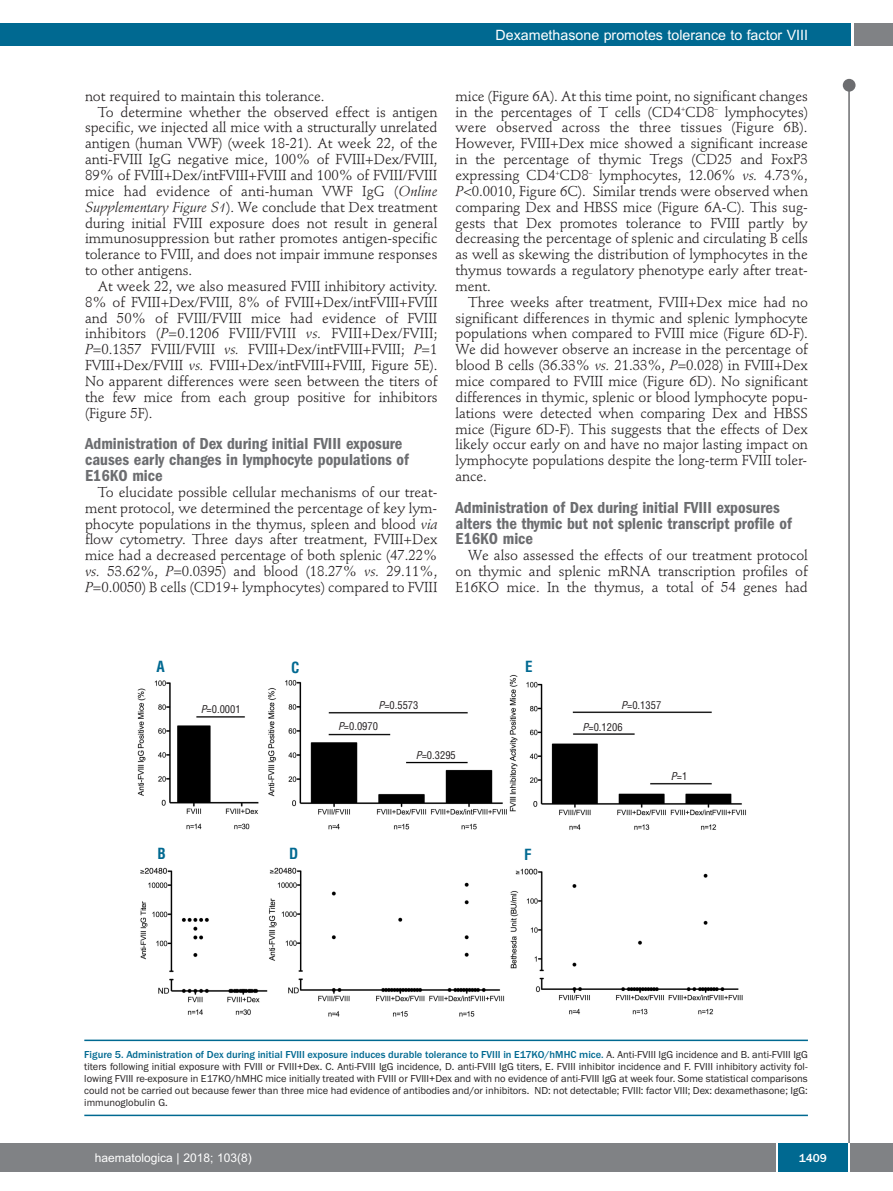
<style>
.page{position:relative;width:893px;height:1191px;background:#fff}
.page>*{position:absolute;margin:0;border:0;box-sizing:border-box;transform-origin:0 0}
.t1{font:600 condensed 16.5px/15.9px "Franklin Gothic";color:#6c6d70}
.t2{font:700 condensed 15px "Helvetica";color:#006991}
.t3{font:14.25px/15.9px "Stempel Schneidler";letter-spacing:-.005em;color:#231f20;text-align:justify}
.t4{font:14.25px "Stempel Schneidler";letter-spacing:.015em;color:#231f20}
.t5{font:14.25px "Arial";color:#fff}
.t6{font:12px "Arial";color:#fff}
.t7{font:500 12px "Franklin Gothic";color:#fff}
.t8{font:10.5px/12px "Franklin Gothic";color:#231f20;text-align:justify}
.t9{font:condensed 10.5px/21.6px "Helvetica";color:#231f20}
.s1{font-style:italic}
.s2{font-weight:500;color:#006991}
</style>
<div class="page">
<div style="left:843px;top:79px;width:12px;height:13px;background:#6c6d70;border-radius:50%"></div>
<hr style="left:848px;top:81px;width:2px;height:1062px;background:#6c6d70">
<div style="left:854px;top:23px;width:39px;height:22px;background:#808285"></div>
<div style="left:1px;top:23px;width:849px;height:22px;background:#006991"></div>
<div style="left:0;top:1143px;width:893px;height:28px;background:#808285"></div>
<div style="left:778px;top:1143px;width:70px;height:28px;background:#006991"></div>
<hr style="left:776px;top:1143px;width:2px;height:28px;background:#fff">
<hr style="left:848px;top:1143px;width:2px;height:28px;background:#fff">
<hr style="left:0;top:23px;width:2px;height:22px;background:#006991">
<img style="left:137px;top:675px;width:609px;height:342px">
<hr style="left:84px;top:1039px;width:724px;height:2px;background:#006991">
<hr style="left:84px;top:1114px;width:724px;height:2px;background:#006991">
<p class="t5" style="left:496px;top:27px;width:314px">Dexamethasone promotes tolerance to factor VIII</p>
<p class="t3" style="left:85px;top:89px;width:241px">not required to maintain this tolerance.</p>
<p class="t3" style="left:98px;top:105px;width:341px">To determine whether the observed effect is antigen</p>
<p class="t3" style="left:85px;top:121px;width:354px">specific, we injected all mice with a structurally unrelated</p>
<p class="t3" style="left:85px;top:137px;width:354px">antigen (human VWF) (week 18-21). At week 22, of the</p>
<p class="t3" style="left:85px;top:153px;width:354px">anti-FVIII IgG negative mice, 100% of FVIII+Dex/FVIII,</p>
<p class="t3" style="left:85px;top:168px;width:354px">89% of FVIII+Dex/intFVIII+FVIII and 100% of FVIII/FVIII</p>
<p class="t3" style="left:85px;top:184px;width:354px">mice had evidence of anti-human VWF IgG (<span class="s1">Online</span></p>
<p class="t3" style="left:85px;top:200px;width:354px"><span class="s1">Supplementary Figure S1</span>). We conclude that Dex treatment</p>
<p class="t3" style="left:85px;top:216px;width:354px">during initial FVIII exposure does not result in general</p>
<p class="t3" style="left:85px;top:232px;width:354px">immunosuppression but rather promotes antigen-specific</p>
<p class="t3" style="left:85px;top:248px;width:354px">tolerance to FVIII, and does not impair immune responses</p>
<p class="t3" style="left:85px;top:264px;width:109px">to other antigens.</p>
<p class="t3" style="left:98px;top:279px;width:341px">At week 22, we also measured FVIII inhibitory activity.</p>
<p class="t3" style="left:85px;top:295px;width:354px">8% of FVIII+Dex/FVIII, 8% of FVIII+Dex/intFVIII+FVIII</p>
<p class="t3" style="left:85px;top:311px;width:354px">and 50% of FVIII/FVIII mice had evidence of FVIII</p>
<p class="t4" style="left:85px;top:328px;width:354px">inhibitors (<span class="s1">P</span>=0.1206 FVIII/FVIII <span class="s1">vs.</span> FVIII+Dex/FVIII;</p>
<p class="t3" style="left:85px;top:343px;width:354px"><span class="s1">P</span>=0.1357 FVIII/FVIII <span class="s1">vs.</span> FVIII+Dex/intFVIII+FVIII; <span class="s1">P</span>=1</p>
<p class="t3" style="left:85px;top:359px;width:354px">FVIII+Dex/FVIII <span class="s1">vs.</span> FVIII+Dex/intFVIII+FVIII, Figure 5E).</p>
<p class="t3" style="left:85px;top:374px;width:354px">No apparent differences were seen between the titers of</p>
<p class="t3" style="left:85px;top:390px;width:354px">the few mice from each group positive for inhibitors</p>
<p class="t3" style="left:85px;top:406px;width:69px">(Figure 5F).</p>
<p class="t1" style="left:85px;top:437px;width:325px">Administration of Dex during initial FVIII exposure causes early changes in lymphocyte populations of<br>E16KO mice</p>
<p class="t3" style="left:85px;top:485px;width:354px;text-indent:13px">To elucidate possible cellular mechanisms of our treat&shy;ment protocol, we determined the percentage of key lym&shy;phocyte populations in the thymus, spleen and blood <span class="s1">via </span>flow cytometry. Three days after treatment, FVIII+Dex mice had a decreased percentage of both splenic (47.22% <span class="s1">vs.</span> 53.62%, <span class="s1">P</span>=0.0395) and blood (18.27% <span class="s1">vs.</span> 29.11%, <span class="s1">P</span>=0.0050) B cells (CD19+ lymphocytes) compared to FVIII</p>
<p class="t3" style="left:455px;top:89px;width:354px">mice (Figure 6A). At this time point, no significant changes in the percentages of T cells (CD4<sup>+</sup>CD8<sup>–</sup> lymphocytes) were observed across the three tissues (Figure 6B).<br>However, FVIII+Dex mice showed a significant increase in the percentage of thymic Tregs (CD25 and FoxP3 expressing CD4<sup>+</sup>CD8<sup>–</sup> lymphocytes, 12.06% <span class="s1">vs.</span> 4.73%, <span class="s1">P</span>&lt;0.0010, Figure 6C). Similar trends were observed when comparing Dex and HBSS mice (Figure 6A-C). This sug&shy;gests that Dex promotes tolerance to FVIII partly by decreasing the percentage of splenic and circulating B cells as well as skewing the distribution of lymphocytes in the thymus towards a regulatory phenotype early after treat&shy;ment.</p>
<p class="t3" style="left:455px;top:295px;width:354px;text-indent:13px">Three weeks after treatment, FVIII+Dex mice had no significant differences in thymic and splenic lymphocyte populations when compared to FVIII mice (Figure 6D-F).<br>We did however observe an increase in the percentage of blood B cells (36.33% <span class="s1">vs.</span> 21.33%, <span class="s1">P</span>=0.028) in FVIII+Dex mice compared to FVIII mice (Figure 6D). No significant differences in thymic, splenic or blood lymphocyte popu&shy;lations were detected when comparing Dex and HBSS mice (Figure 6D-F). This suggests that the effects of Dex likely occur early on and have no major lasting impact on lymphocyte populations despite the long-term FVIII toler&shy;ance.</p>
<p class="t1" style="left:455px;top:500px;width:338px">Administration of Dex during initial FVIII exposures alters the thymic but not splenic transcript profile of<br>E16KO mice</p>
<p class="t3" style="left:455px;top:549px;width:354px;text-indent:13px">We also assessed the effects of our treatment protocol on thymic and splenic mRNA transcription profiles of E16KO mice. In the thymus, a total of 54 genes had</p>
<p class="t2" style="left:156px;top:658px;width:10px">A</p>
<p class="t2" style="left:291px;top:659px;width:10px">C</p>
<p class="t2" style="left:525px;top:658px;width:9px">E</p>
<p class="t9" style="left:201px;top:698px;width:41px"><span class="s1">P</span>=0.0001</p>
<p class="t9" style="left:583px;top:694px;width:80px;text-indent:39px"><span class="s1">P</span>=0.1357<br><span class="s1">P</span>=0.1206</p>
<p class="t9" style="left:378px;top:695px;width:41px"><span class="s1">P</span>=0.5573</p>
<p class="t9" style="left:338px;top:715px;width:41px"><span class="s1">P</span>=0.0970</p>
<p class="t2" style="left:157px;top:845px;width:10px">B</p>
<p class="t2" style="left:289px;top:845px;width:11px">D</p>
<p class="t9" style="left:416px;top:744px;width:41px"><span class="s1">P</span>=0.3295</p>
<p class="t2" style="left:524px;top:846px;width:9px">F</p>
<p class="t9" style="left:671px;top:765px;width:18px"><span class="s1">P</span>=1</p>
<p class="t8" style="left:84px;top:1048px;width:725px"><span class="s2">Figure 5. Administration of Dex during initial FVIII exposure induces durable tolerance to FVIII in E17KO/hMHC mice.</span> A. Anti-FVIII IgG incidence and B. anti-FVIII IgG titers following initial exposure with FVIII or FVIII+Dex. C. Anti-FVIII IgG incidence, D. anti-FVIII IgG titers, E. FVIII inhibitor incidence and F. FVIII inhibitory activity fol&shy;lowing FVIII re-exposure in E17KO/hMHC mice initially treated with FVIII or FVIII+Dex and with no evidence of anti-FVIII IgG at week four. Some statistical comparisons could not be carried out because fewer than three mice had evidence of antibodies and/or inhibitors. ND: not detectable; FVIII: factor VIII; Dex: dexamethasone; IgG: immunoglobulin G.</p>
<p class="t6" style="left:95px;top:1150px;width:158px">haematologica | 2018; 103(8)</p>
<p class="t7" style="left:799px;top:1150px;width:30px">1409</p>
</div>
